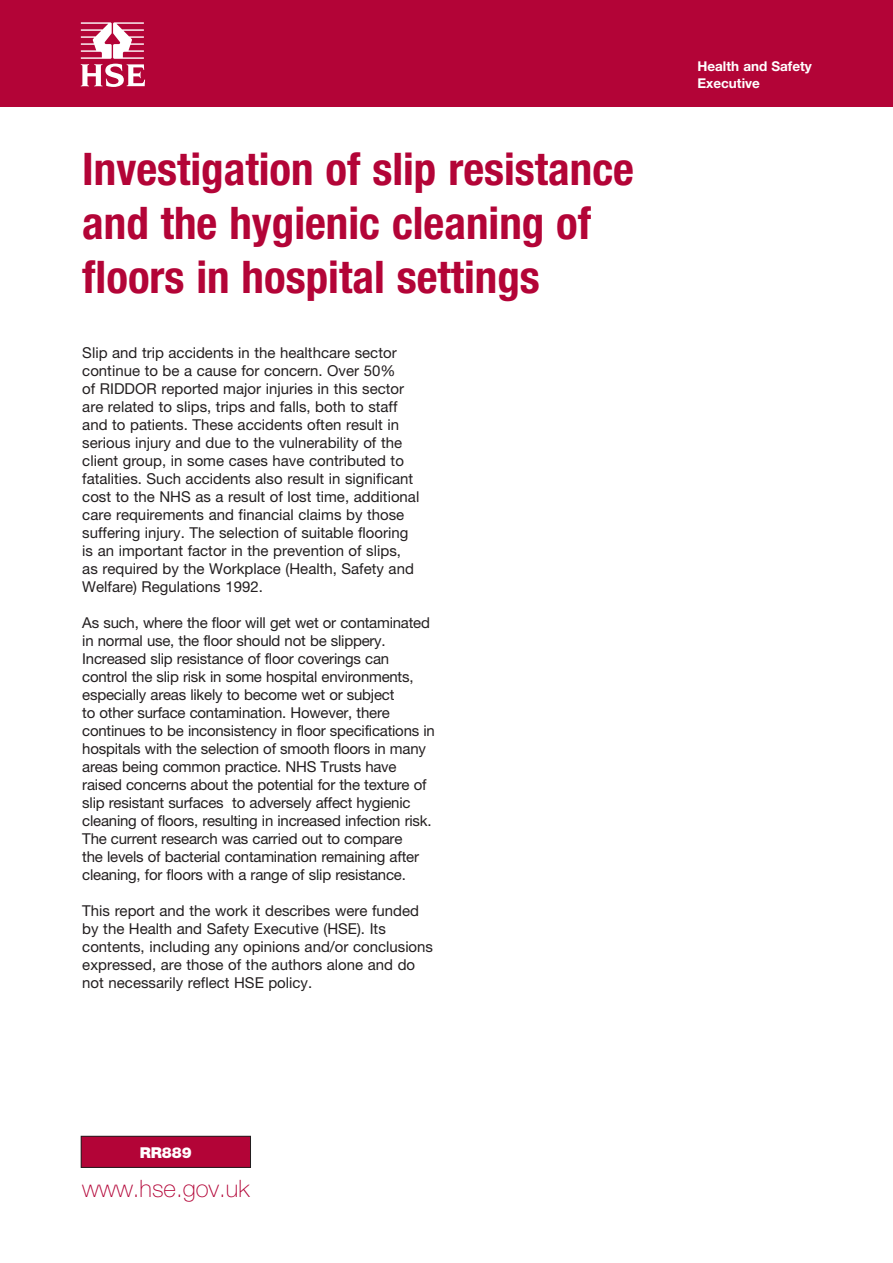
<style>
.page{position:relative;width:893px;height:1263px;background:#fff}
.page>*{position:absolute;margin:0;border:0;box-sizing:border-box;transform-origin:0 0}
.t1{font:700 condensed 45px/54px "Helvetica Neue";color:#b30437}
.t2{font:100 24px "Helvetica Neue";color:#b30437}
.t3{font:15px/18px "Helvetica Neue";color:#231f20}
.t4{font:900 15px "Helvetica Neue";color:#fff}
.t5{font:700 13.5px/16.5px "Helvetica Neue";color:#fff}
</style>
<div class="page">
<div style="left:0;top:0;width:893px;height:106px;background:#b30437"></div>
<svg style="left:81px;top:22px;width:64px;height:65px"></svg>
<div style="left:81px;top:1136px;width:169px;height:31px;background:#b30437"></div>
<div style="left:81px;top:1136px;width:170px;height:32px;border:1px solid #231f20"></div>
<h1 class="t1" style="left:82px;top:142px;width:553px">Investigation of slip resistance and the hygienic cleaning of floors in hospital settings</h1>
<p class="t3" style="left:82px;top:343px;width:339px">Slip and trip accidents in the healthcare sector continue to be a cause for concern. Over 50%<br>of RIDDOR reported major injuries in this sector are related to slips, trips and falls, both to staff and to patients. These accidents often result in serious injury and due to the vulnerability of the client group, in some cases have contributed to fatalities. Such accidents also result in significant cost to the NHS as a result of lost time, additional care requirements and financial claims by those suffering injury. The selection of suitable flooring is an important factor in the prevention of slips, as required by the Workplace (Health, Safety and Welfare) Regulations 1992.</p>
<p class="t3" style="left:82px;top:613px;width:354px">As such, where the floor will get wet or contaminated in normal use, the floor should not be slippery.<br>Increased slip resistance of floor coverings can control the slip risk in some hospital environments, especially areas likely to become wet or subject<br>to other surface contamination. However, there continues to be inconsistency in floor specifications in hospitals with the selection of smooth floors in many areas being common practice. NHS Trusts have raised concerns about the potential for the texture of slip resistant surfaces to adversely affect hygienic cleaning of floors, resulting in increased infection risk.<br>The current research was carried out to compare<br>the levels of bacterial contamination remaining after cleaning, for floors with a range of slip resistance.</p>
<p class="t3" style="left:82px;top:901px;width:352px">This report and the work it describes were funded by the Health and Safety Executive (HSE). Its contents, including any opinions and/or conclusions expressed, are those of the authors alone and do not necessarily reflect HSE policy.</p>
<p class="t4" style="left:140px;top:1143px;width:54px">RR889</p>
<h2 class="t2" style="left:82px;top:1174px;width:169px">www.hse.gov.uk</h2>
<p class="t5" style="left:697px;top:58px;width:116px">Health and Safety<br>Executive</p>
</div>
